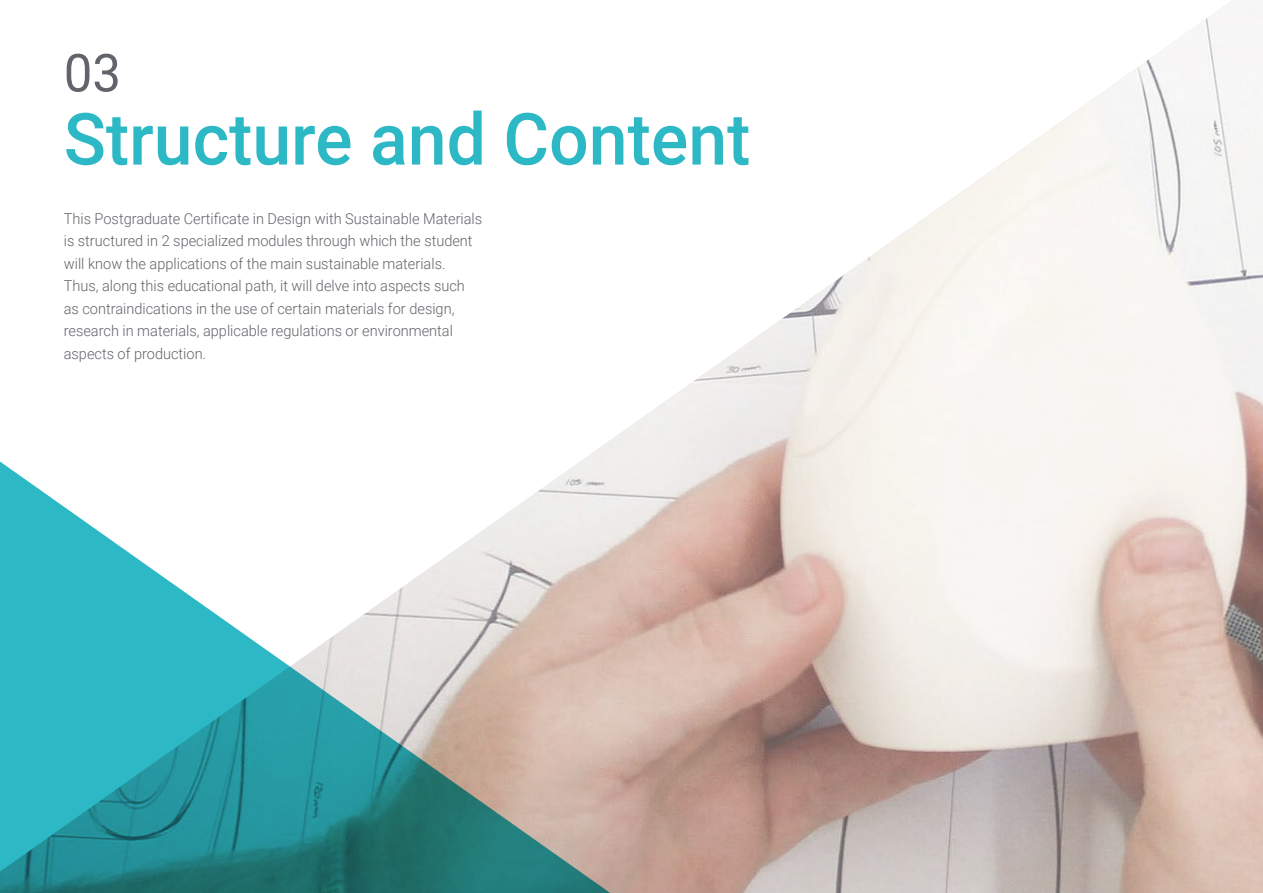
<style>
.page{position:relative;width:1263px;height:893px;background:#fff}
.page>*{position:absolute;margin:0;border:0;box-sizing:border-box;transform-origin:0 0}
.t1{font:500 72px "Roboto";color:#2db8c5}
.t2{font:52.5px "Roboto";color:#61646a}
.t3{font:300 15px/22.5px "Roboto";color:#61646a}
</style>
<div class="page">
<img style="left:602px;top:0;width:661px;height:893px">
<svg style="left:0;top:446px;width:640px;height:447px"></svg>
<h2 class="t2" style="left:64px;top:36px;width:59px">03</h2>
<h1 class="t1" style="left:64px;top:89px;width:688px">Structure and Content</h1>
<p class="t3" style="left:64px;top:207px;width:420px">This Postgraduate Certificate in Design with Sustainable Materials is structured in 2 specialized modules through which the student will know the applications of the main sustainable materials.<br>Thus, along this educational path, it will delve into aspects such as contraindications in the use of certain materials for design, research in materials, applicable regulations or environmental aspects of production.</p>
</div>
